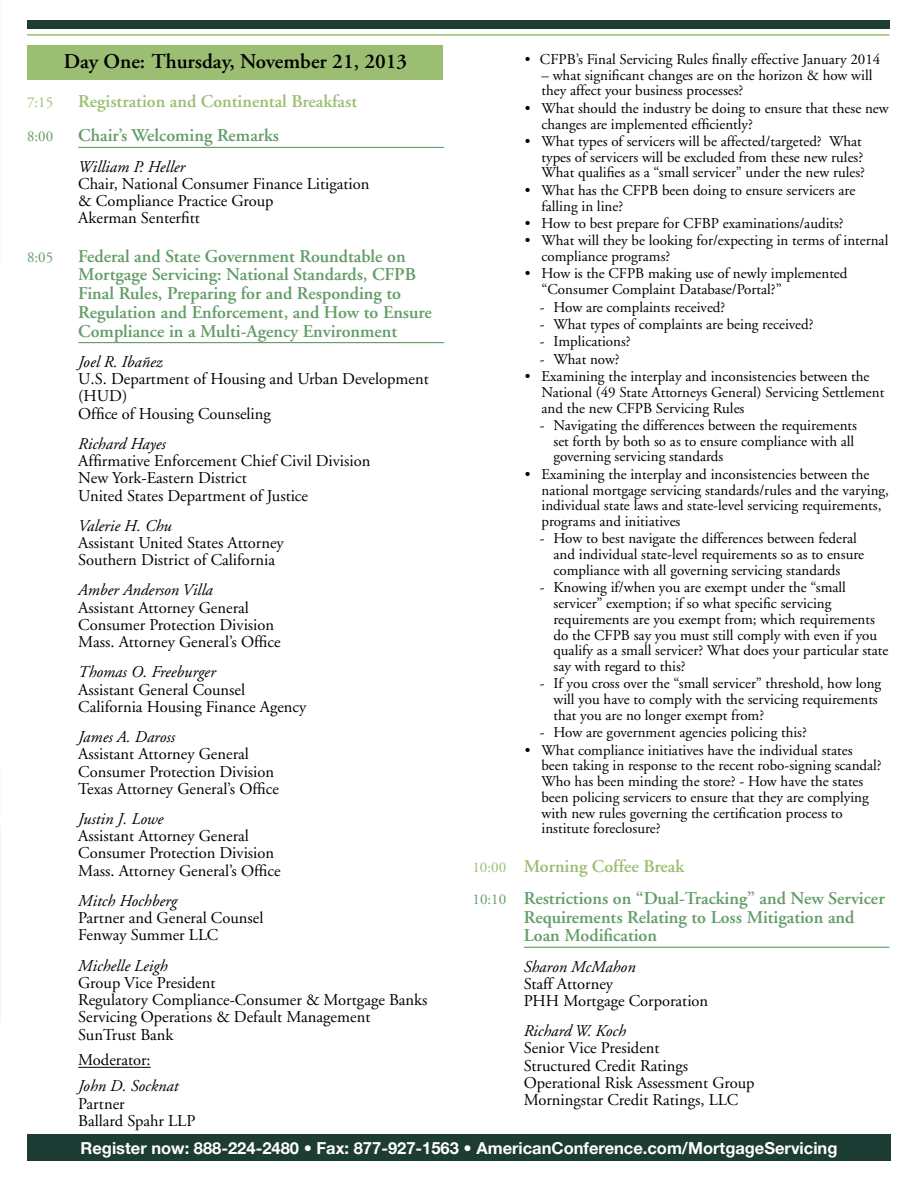
<style>
.page{position:relative;width:918px;height:1188px;background:#fff}
.page>*{position:absolute;margin:0;border:0;box-sizing:border-box;transform-origin:0 0}
.t1{font:600 21px "Adobe Garamond";color:#000}
.t2{font:600 18px/18.8px "Adobe Garamond";color:#619d66}
.t3{font:600 18px "Adobe Garamond";color:#9bbe72}
.t4{font:16.5px/17.2px "Adobe Garamond";color:#000}
.t5{font:italic 16.5px "Adobe Garamond";color:#000}
.t6{font:700 16.5px "Helvetica Neue";color:#fff}
.t7{font:15px/15.8px "Adobe Garamond";color:#000}
.t8{font:15px "Adobe Garamond";color:#619d66}
.t9{font:15px "Adobe Garamond";color:#9bbe72}
.s1{font-weight:400;font-size:15px;color:#9bbe72}
.s2{color:#9bbe72}
.s3{font-weight:400;font-size:15px}
</style>
<div class="page">
<div style="left:28px;top:45px;width:415px;height:34px;background:#9bbe72"></div>
<div style="left:27px;top:1134px;width:864px;height:27px;background:#1c3c34"></div>
<hr style="left:78px;top:147px;width:366px;height:1px;background:#619d66">
<hr style="left:78px;top:342px;width:366px;height:1px;background:#619d66">
<hr style="left:78px;top:1067px;width:73px;height:1px;background:#000">
<hr style="left:524px;top:947px;width:365px;height:1px;background:#619d66">
<div style="left:27px;top:20px;width:862px;height:8px;background:#1c3c34"></div>
<hr style="left:27px;top:34px;width:862px;height:2px;background:#9bbe72">
<h1 class="t1" style="left:64px;top:50px;width:345px">Day One: Thursday, November 21, 2013</h1>
<p class="t9" style="left:27px;top:94px;width:28px">7:15</p>
<p class="t3" style="left:78px;top:91px;width:280px">Registration and Continental Breakfast</p>
<p class="t8" style="left:27px;top:129px;width:28px">8:00</p>
<p class="t2" style="left:78px;top:127px;width:202px">Chair’s Welcoming Remarks</p>
<p class="t5" style="left:78px;top:158px;width:108px">William P. Heller</p>
<p class="t4" style="left:78px;top:176px;width:293px">Chair, National Consumer Finance Litigation &amp; Compliance Practice Group<br>Akerman Senterfitt</p>
<p class="t8" style="left:27px;top:249px;width:28px">8:05</p>
<p class="t2" style="left:78px;top:247px;width:355px">Federal and State Government Roundtable on Mortgage Servicing: National Standards, CFPB Final Rules, Preparing for and Responding to Regulation and Enforcement, and How to Ensure Compliance in a Multi-Agency Environment</p>
<p class="t5" style="left:78px;top:353px;width:86px">Joel R. Ibañez</p>
<p class="t4" style="left:78px;top:371px;width:352px">U.S. Department of Housing and Urban Development (HUD)<br>Office of Housing Counseling</p>
<p class="t5" style="left:78px;top:435px;width:89px">Richard Hayes</p>
<p class="t4" style="left:78px;top:453px;width:294px">Affirmative Enforcement Chief Civil Division<br>New York-Eastern District<br>United States Department of Justice</p>
<p class="t5" style="left:78px;top:517px;width:95px">Valerie H. Chu</p>
<p class="t4" style="left:78px;top:535px;width:207px">Assistant United States Attorney<br>Southern District of California</p>
<p class="t5" style="left:78px;top:581px;width:136px">Amber Anderson Villa</p>
<p class="t4" style="left:78px;top:599px;width:204px">Assistant Attorney General<br>Consumer Protection Division<br>Mass. Attorney General’s Office</p>
<p class="t5" style="left:78px;top:663px;width:139px">Thomas O. Freeburger</p>
<p class="t4" style="left:78px;top:681px;width:230px">Assistant General Counsel<br>California Housing Finance Agency</p>
<p class="t5" style="left:78px;top:728px;width:98px">James A. Daross</p>
<p class="t4" style="left:78px;top:746px;width:202px">Assistant Attorney General<br>Consumer Protection Division<br>Texas Attorney General’s Office</p>
<p class="t5" style="left:78px;top:810px;width:86px">Justin J. Lowe</p>
<p class="t4" style="left:78px;top:828px;width:204px">Assistant Attorney General<br>Consumer Protection Division<br>Mass. Attorney General’s Office</p>
<p class="t5" style="left:78px;top:892px;width:100px">Mitch Hochberg</p>
<p class="t4" style="left:78px;top:910px;width:187px">Partner and General Counsel<br>Fenway Summer LLC</p>
<p class="t5" style="left:78px;top:957px;width:91px">Michelle Leigh</p>
<p class="t4" style="left:78px;top:974px;width:351px">Group Vice President<br>Regulatory Compliance-Consumer &amp; Mortgage Banks<br>Servicing Operations &amp; Default Management<br>SunTrust Bank</p>
<p class="t4" style="left:78px;top:1052px;width:74px">Moderator:</p>
<p class="t5" style="left:78px;top:1077px;width:102px">John D. Socknat</p>
<p class="t4" style="left:78px;top:1095px;width:119px">Partner<br>Ballard Spahr LLP</p>
<p class="t7" style="left:525px;top:52px;width:357px">• CFPB’s Final Servicing Rules finally effective January 2014</p>
<p class="t7" style="left:541px;top:67px;width:332px">– what significant changes are on the horizon &amp; how will they affect your business processes?</p>
<p class="t7" style="left:541px;top:101px;width:349px;text-indent:-17px">• What should the industry be doing to ensure that these new changes are implemented efficiently?</p>
<p class="t7" style="left:541px;top:134px;width:325px;text-indent:-16px">• What types of servicers will be affected/targeted? What types of servicers will be excluded from these new rules?<br>What qualifies as a “small servicer” under the new rules?</p>
<p class="t7" style="left:541px;top:183px;width:315px;text-indent:-17px">• What has the CFPB been doing to ensure servicers are falling in line?</p>
<p class="t7" style="left:525px;top:216px;width:320px">• How to best prepare for CFBP examinations/audits?</p>
<p class="t7" style="left:541px;top:233px;width:348px;text-indent:-16px">• What will they be looking for/expecting in terms of internal compliance programs?</p>
<p class="t7" style="left:541px;top:266px;width:308px;text-indent:-16px">• How is the CFPB making use of newly implemented “Consumer Complaint Database/Portal?”</p>
<p class="t7" style="left:540px;top:299px;width:187px">- How are complaints received?</p>
<p class="t7" style="left:540px;top:317px;width:275px">- What types of complaints are being received?</p>
<p class="t7" style="left:540px;top:334px;width:92px">- Implications?</p>
<p class="t7" style="left:540px;top:351px;width:81px">- What now?</p>
<p class="t7" style="left:541px;top:369px;width:344px;text-indent:-17px">• Examining the interplay and inconsistencies between the<br>National (49 State Attorneys General) Servicing Settlement and the new CFPB Servicing Rules</p>
<p class="t7" style="left:553px;top:418px;width:305px;text-indent:-14px">- Navigating the differences between the requirements set forth by both so as to ensure compliance with all governing servicing standards</p>
<p class="t7" style="left:541px;top:467px;width:349px;text-indent:-16px">• Examining the interplay and inconsistencies between the national mortgage servicing standards/rules and the varying, individual state laws and state-level servicing requirements, programs and initiatives</p>
<p class="t7" style="left:553px;top:531px;width:312px;text-indent:-14px">- How to best navigate the differences between federal and individual state-level requirements so as to ensure compliance with all governing servicing standards</p>
<p class="t7" style="left:553px;top:580px;width:337px;text-indent:-13px">- Knowing if/when you are exempt under the “small servicer” exemption; if so what specific servicing requirements are you exempt from; which requirements do the CFPB say you must still comply with even if you qualify as a small servicer? What does your particular state say with regard to this?</p>
<p class="t7" style="left:553px;top:676px;width:329px;text-indent:-13px">- If you cross over the “small servicer” threshold, how long will you have to comply with the servicing requirements that you are no longer exempt from?</p>
<p class="t7" style="left:540px;top:725px;width:268px">- How are government agencies policing this?</p>
<p class="t7" style="left:541px;top:742px;width:342px;text-indent:-17px">• What compliance initiatives have the individual states been taking in response to the recent robo-signing scandal?<br>Who has been minding the store? - How have the states been policing servicers to ensure that they are complying with new rules governing the certification process to institute foreclosure?</p>
<p class="t2" style="left:472px;top:850px;width:414px;line-height:32.2px"><span class="s1">10:00</span> <span class="s2">Morning Coffee Break<br></span><span class="s3">10:10</span> Restrictions on “Dual-Tracking” and New Servicer</p>
<p class="t2" style="left:524px;top:908px;width:332px">Requirements Relating to Loss Mitigation and<br>Loan Modification</p>
<p class="t5" style="left:524px;top:957px;width:113px">Sharon McMahon</p>
<p class="t4" style="left:524px;top:975px;width:186px">Staff Attorney<br>PHH Mortgage Corporation</p>
<p class="t5" style="left:524px;top:1022px;width:104px">Richard W. Koch</p>
<p class="t4" style="left:524px;top:1040px;width:232px">Senior Vice President<br>Structured Credit Ratings<br>Operational Risk Assessment Group<br>Morningstar Credit Ratings, LLC</p>
<p class="t6" style="left:81px;top:1138px;width:758px">Register now: 888-224-2480 • Fax: 877-927-1563 • AmericanConference.com/MortgageServicing</p>
</div>
